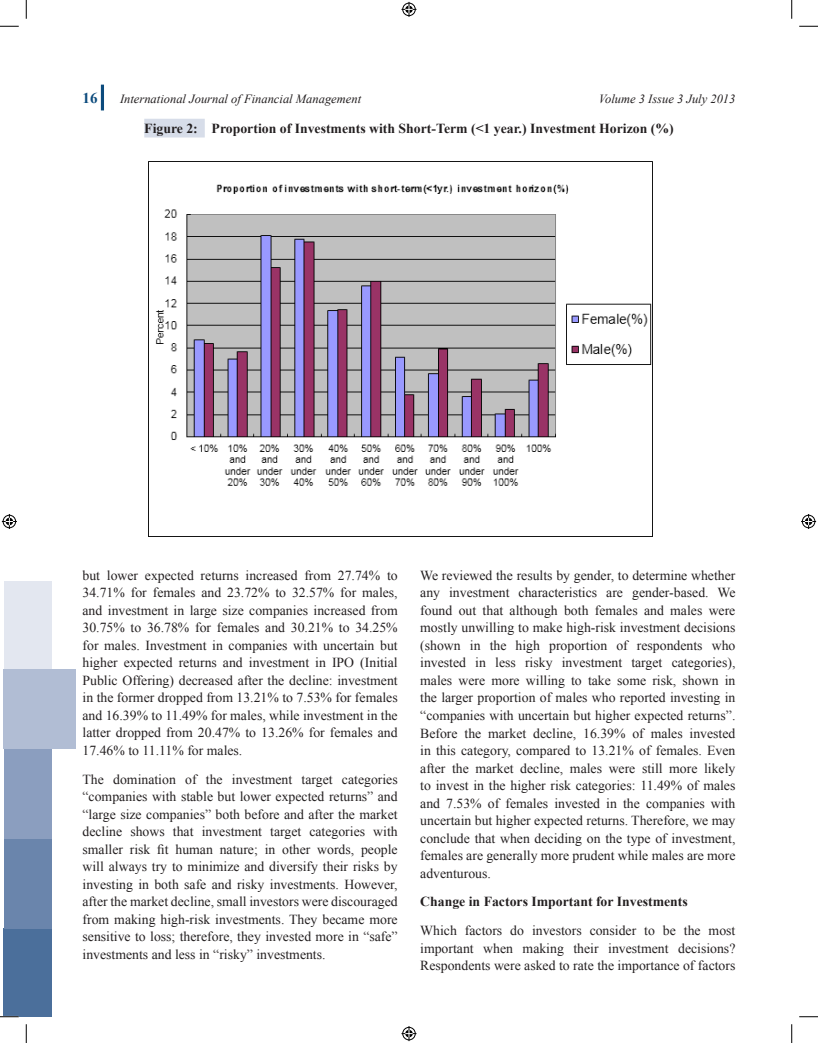
<style>
.page{position:relative;width:818px;height:1043px;background:#fff}
.page>*{position:absolute;margin:0;border:0;box-sizing:border-box;transform-origin:0 0}
.t1{font:700 15px "Times New Roman";color:#0c4b7d}
.t2{font:13.75px/17.5px "Times New Roman";color:#231f20;text-align:justify}
.t3{font:700 13.75px "Times New Roman";color:#231f20}
.t4{font:italic 12.5px "Times New Roman";color:#231f20}
</style>
<div class="page">
<hr style="left:101px;top:85px;width:3px;height:25px;background:#0c4b7d">
<div style="left:4px;top:928px;width:47px;height:88px;background:#4b6f9b"></div>
<div style="left:4px;top:838px;width:47px;height:90px;background:#6a85ac"></div>
<div style="left:4px;top:748px;width:47px;height:91px;background:#8b9ebf"></div>
<div style="left:4px;top:581px;width:47px;height:88px;background:#e3e7f0"></div>
<div style="left:4px;top:669px;width:72px;height:79px;background:#b1bdd4"></div>
<div style="left:144px;top:119px;width:61px;height:18px;background:#d7dde9"></div>
<img style="left:149px;top:161px;width:503px;height:325px">
<svg style="left:0;top:25px;width:19px;height:2px"></svg>
<svg style="left:799px;top:25px;width:19px;height:2px"></svg>
<svg style="left:0;top:1015px;width:19px;height:2px"></svg>
<svg style="left:799px;top:1016px;width:19px;height:1px"></svg>
<svg style="left:25px;top:0;width:2px;height:19px"></svg>
<svg style="left:25px;top:1024px;width:2px;height:18px"></svg>
<svg style="left:791px;top:0;width:1px;height:19px"></svg>
<svg style="left:791px;top:1024px;width:1px;height:18px"></svg>
<svg style="left:401px;top:2px;width:15px;height:15px"></svg>
<svg style="left:401px;top:1026px;width:15px;height:15px"></svg>
<svg style="left:2px;top:514px;width:15px;height:15px"></svg>
<svg style="left:801px;top:514px;width:15px;height:15px"></svg>
<p class="t1" style="left:82px;top:88px;width:16px">16</p>
<p class="t4" style="left:120px;top:90px;width:242px">International Journal of Financial Management</p>
<p class="t4" style="left:599px;top:90px;width:138px">Volume 3 Issue 3 July 2013</p>
<p class="t3" style="left:144px;top:119px;width:531px">Figure 2: Proportion of Investments with Short-Term (&lt;1 year.) Investment Horizon (%)</p>
<p class="t2" style="left:82px;top:566px;width:317px">but lower expected returns increased from 27.74% to 34.71% for females and 23.72% to 32.57% for males, and investment in large size companies increased from 30.75% to 36.78% for females and 30.21% to 34.25% for males. Investment in companies with uncertain but higher expected returns and investment in IPO (Initial Public Offering) decreased after the decline: investment in the former dropped from 13.21% to 7.53% for females and 16.39% to 11.49% for males, while investment in the latter dropped from 20.47% to 13.26% for females and 17.46% to 11.11% for males.</p>
<p class="t2" style="left:82px;top:770px;width:317px">The domination of the investment target categories “companies with stable but lower expected returns” and “large size companies” both before and after the market decline shows that investment target categories with smaller risk fit human nature; in other words, people will always try to minimize and diversify their risks by investing in both safe and risky investments. However, after the market decline, small investors were discouraged from making high-risk investments. They became more sensitive to loss; therefore, they invested more in “safe” investments and less in “risky” investments.</p>
<p class="t2" style="left:420px;top:566px;width:317px">We reviewed the results by gender, to determine whether any investment characteristics are gender-based. We found out that although both females and males were mostly unwilling to make high-risk investment decisions (shown in the high proportion of respondents who invested in less risky investment target categories), males were more willing to take some risk, shown in the larger proportion of males who reported investing in “companies with uncertain but higher expected returns”.<br>Before the market decline, 16.39% of males invested in this category, compared to 13.21% of females. Even after the market decline, males were still more likely to invest in the higher risk categories: 11.49% of males and 7.53% of females invested in the companies with uncertain but higher expected returns. Therefore, we may conclude that when deciding on the type of investment, females are generally more prudent while males are more adventurous.</p>
<p class="t3" style="left:420px;top:892px;width:269px">Change in Factors Important for Investments</p>
<p class="t2" style="left:420px;top:921px;width:316px">Which factors do investors consider to be the most important when making their investment decisions?<br>Respondents were asked to rate the importance of factors</p>
</div>
